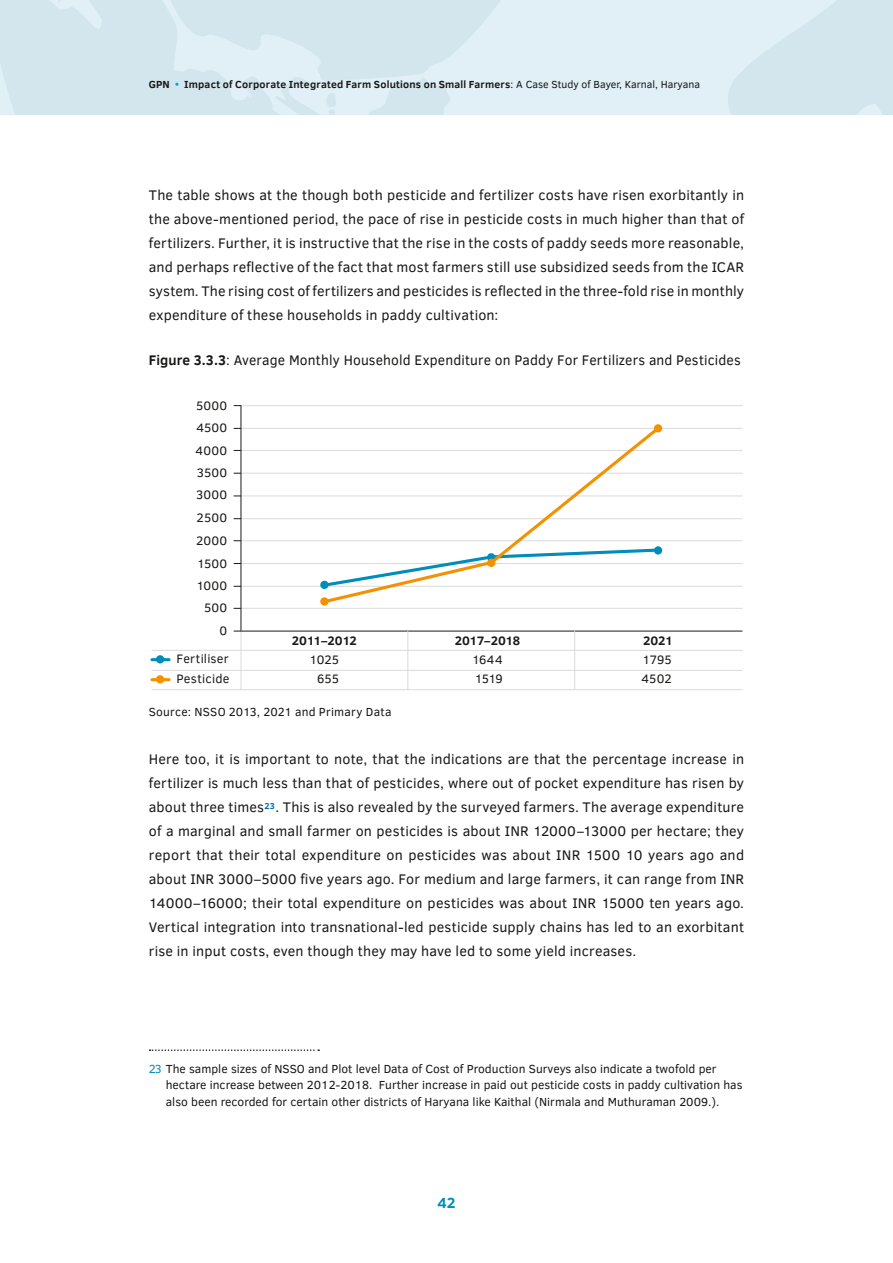
<style>
.page{position:relative;width:893px;height:1263px;background:#fff}
.page>*{position:absolute;margin:0;border:0;box-sizing:border-box;transform-origin:0 0}
.t1{font:700 15px "Clear Sans";color:#008dbb}
.t2{font:14.25px/24px "Clear Sans";letter-spacing:.01em;color:#181716;text-align:justify}
.t3{font:12.6px/19.4px "Clear Sans";letter-spacing:.015em;color:#1a1a18;text-align:right}
.t4{font:700 12.6px "Clear Sans";letter-spacing:-.025em;color:#1a1a18}
.t5{font:12.6px/19.4px "Clear Sans";letter-spacing:-.05em;color:#1a1a18}
.t6{font:12px/16.5px "Clear Sans";color:#181716}
.t7{font:700 10.5px "Clear Sans";letter-spacing:.02em;color:#181716}
.s1{color:#009ed3}
.s2{font-weight:400}
.s3{font-weight:700}
.s4{color:#008dbb}
</style>
<div class="page">
<div style="left:0;top:0;width:893px;height:114px;background:#e1f0f7"></div>
<svg style="left:454px;top:0;width:46px;height:52px"></svg>
<svg style="left:0;top:0;width:454px;height:114px;fill:#d3e5ed"></svg>
<svg style="left:323px;top:93px;width:16px;height:21px"></svg>
<svg style="left:728px;top:0;width:165px;height:114px"></svg>
<hr style="left:241px;top:631px;width:1px;height:59px;background:#dadada">
<hr style="left:241px;top:608px;width:501px;height:1px;background:#dadada">
<hr style="left:241px;top:586px;width:501px;height:1px;background:#dadada">
<hr style="left:241px;top:563px;width:501px;height:1px;background:#dadada">
<hr style="left:241px;top:540px;width:501px;height:1px;background:#dadada">
<hr style="left:241px;top:518px;width:501px;height:1px;background:#dadada">
<hr style="left:241px;top:495px;width:501px;height:1px;background:#dadada">
<hr style="left:241px;top:473px;width:501px;height:1px;background:#dadada">
<hr style="left:241px;top:450px;width:501px;height:1px;background:#dadada">
<hr style="left:241px;top:428px;width:501px;height:1px;background:#dadada">
<hr style="left:241px;top:405px;width:501px;height:1px;background:#dadada">
<hr style="left:241px;top:631px;width:501px;height:1px;background:#1a1a18">
<hr style="left:574px;top:631px;width:1px;height:59px;background:#dadada">
<hr style="left:407px;top:631px;width:1px;height:59px;background:#dadada">
<hr style="left:241px;top:406px;width:1px;height:224px;background:#1a1a18">
<hr style="left:152px;top:650px;width:590px;height:1px;background:#dadada">
<hr style="left:152px;top:658px;width:17px;height:3px;background:#008dbb">
<div style="left:156px;top:655px;width:8px;height:8px;background:#008dbb;border-radius:50%"></div>
<hr style="left:152px;top:689px;width:590px;height:1px;background:#dadada">
<hr style="left:152px;top:670px;width:590px;height:1px;background:#dadada">
<hr style="left:152px;top:678px;width:17px;height:3px;background:#f39100">
<div style="left:156px;top:675px;width:8px;height:8px;background:#f39100;border-radius:50%"></div>
<svg style="left:320px;top:424px;width:343px;height:181px"></svg>
<div style="left:320px;top:597px;width:9px;height:8px;background:#f39100;border-radius:50%"></div>
<div style="left:487px;top:559px;width:8px;height:8px;background:#f39100;border-radius:50%"></div>
<div style="left:654px;top:424px;width:8px;height:8px;background:#f39100;border-radius:50%"></div>
<svg style="left:150px;top:1049px;width:169px;height:2px"></svg>
<p class="t7" style="left:149px;top:77px;width:553px">GPN <span class="s1">•</span> Impact of Corporate Integrated Farm Solutions on Small Farmers<span class="s2">: A Case Study of Bayer, Karnal, Haryana</span></p>
<p class="t2" style="left:149px;top:183px;width:597px">The table shows at the though both pesticide and fertilizer costs have risen exorbitantly in the above-mentioned period, the pace of rise in pesticide costs in much higher than that of fertilizers. Further, it is instructive that the rise in the costs of paddy seeds more reasonable, and perhaps reflective of the fact that most farmers still use subsidized seeds from the ICAR system. The rising cost of fertilizers and pesticides is reflected in the three-fold rise in monthly expenditure of these households in paddy cultivation:</p>
<p class="t2" style="left:149px;top:348px;width:593px"><span class="s3">Figure 3.3.3</span>: Average Monthly Household Expenditure on Paddy For Fertilizers and Pesticides</p>
<p class="t3" style="left:196px;top:396px;width:33px">5000</p>
<p class="t3" style="left:196px;top:418px;width:32px">4500</p>
<p class="t3" style="left:196px;top:440px;width:33px">4000</p>
<p class="t3" style="left:197px;top:463px;width:32px">3500</p>
<p class="t3" style="left:196px;top:485px;width:33px">3000</p>
<p class="t3" style="left:197px;top:508px;width:32px">2500</p>
<p class="t3" style="left:196px;top:531px;width:33px">2000</p>
<p class="t3" style="left:197px;top:553px;width:32px">1500</p>
<p class="t3" style="left:196px;top:576px;width:32px">1000</p>
<p class="t3" style="left:204px;top:598px;width:25px">500</p>
<p class="t3" style="left:220px;top:621px;width:9px">0</p>
<p class="t4" style="left:292px;top:631px;width:67px">2011–2012</p>
<p class="t4" style="left:455px;top:631px;width:67px">2017–2018</p>
<p class="t4" style="left:643px;top:631px;width:32px">2021</p>
<p class="t3" style="left:176px;top:649px;width:54px">Fertiliser</p>
<p class="t3" style="left:642px;top:650px;width:31px">1795</p>
<p class="t3" style="left:176px;top:669px;width:54px">Pesticide</p>
<p class="t3" style="left:310px;top:650px;width:31px">1025<br>655</p>
<p class="t5" style="left:472px;top:650px;width:32px">1644<br>1519</p>
<p class="t3" style="left:641px;top:669px;width:32px">4502</p>
<p class="t6" style="left:149px;top:703px;width:244px">Source: NSSO 2013, 2021 and Primary Data</p>
<p class="t2" style="left:149px;top:747px;width:597px">Here too, it is important to note, that the indications are that the percentage increase in fertilizer is much less than that of pesticides, where out of pocket expenditure has risen by about three times<sup>23</sup>. This is also revealed by the surveyed farmers. The average expenditure of a marginal and small farmer on pesticides is about INR 12000–13000 per hectare; they report that their total expenditure on pesticides was about INR 1500 10 years ago and about INR 3000–5000 five years ago. For medium and large farmers, it can range from INR 14000–16000; their total expenditure on pesticides was about INR 15000 ten years ago.<br>Vertical integration into transnational-led pesticide supply chains has led to an exorbitant rise in input costs, even though they may have led to some yield increases.</p>
<p class="t6" style="left:166px;top:1060px;width:578px;text-indent:-17px"><span class="s4">23</span> The sample sizes of NSSO and Plot level Data of Cost of Production Surveys also indicate a twofold per hectare increase between 2012-2018. Further increase in paid out pesticide costs in paddy cultivation has also been recorded for certain other districts of Haryana like Kaithal (Nirmala and Muthuraman 2009.).</p>
<p class="t1" style="left:437px;top:1191px;width:20px">42</p>
</div>
